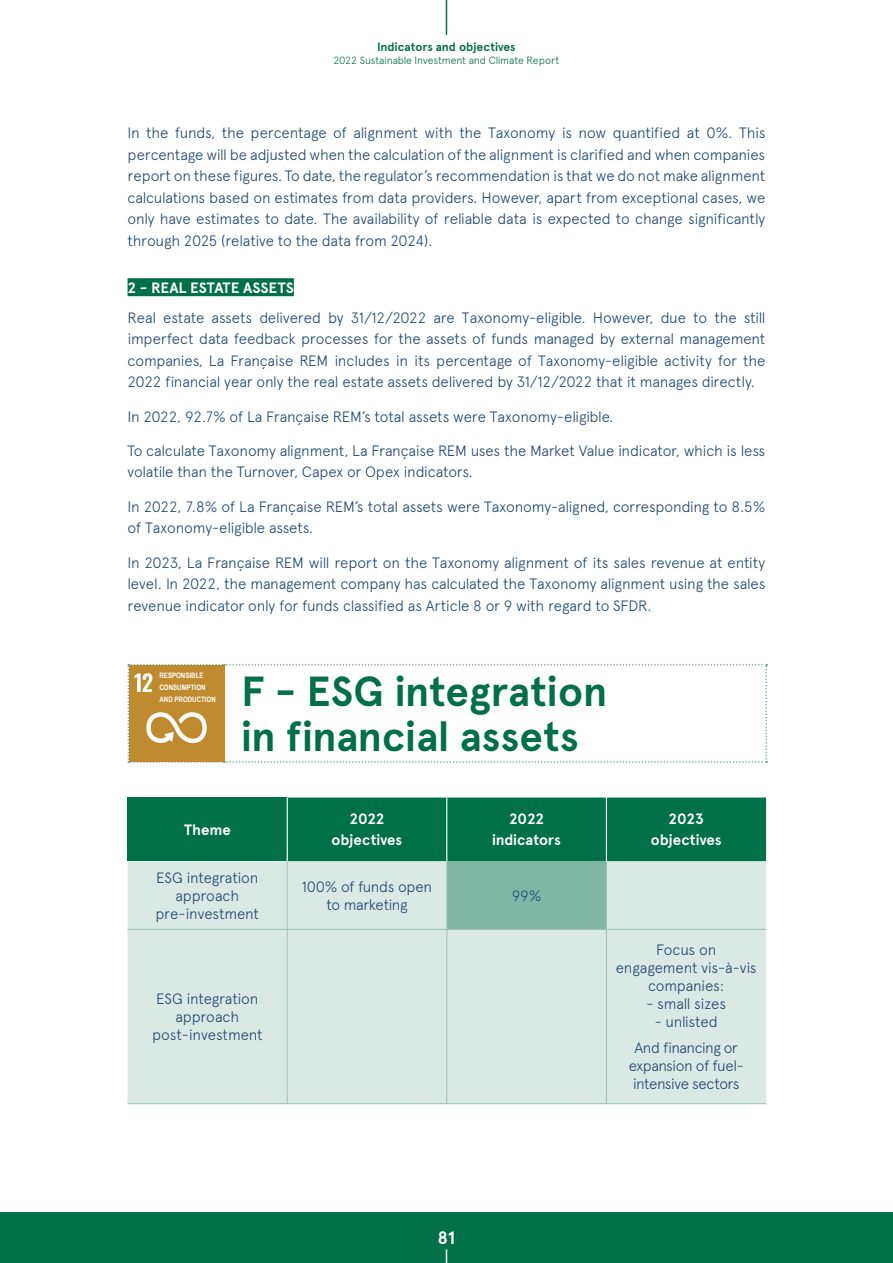
<style>
.page{position:relative;width:893px;height:1263px;background:#fff}
.page>*{position:absolute;margin:0;border:0;box-sizing:border-box;transform-origin:0 0}
.H11{font:700 42px/45px "Apercu";color:#007049}
.t1{font:700 18px "Apercu";color:#fff}
.t2{font:300 15px/21.5px "Apercu";letter-spacing:-.015em;color:#1e4874;text-align:center}
.H12{font:700 15px/21px "Apercu";color:#fff;text-align:center}
.t3{font:300 15px/18px "Apercu";letter-spacing:-.035em;color:#1e4874;text-align:center}
.t4{font:700 12px "Apercu";color:#007049}
.t5{font:300 10.5px "Apercu";letter-spacing:-.015em;color:#007049}
.t6{font:700 7.5px/12px "Arial Narrow";color:#fff}
</style>
<div class="page">
<div style="left:0;top:1212px;width:893px;height:51px;background:#007049"></div>
<svg style="left:446px;top:1249px;width:1px;height:14px"></svg>
<hr style="left:446px;top:0;width:1px;height:35px;background:#007049">
<div style="left:128px;top:278px;width:166px;height:18px;background:#007049"></div>
<svg style="left:128px;top:664px;width:639px;height:99px"></svg>
<img style="left:129px;top:666px;width:96px;height:95px">
<div style="left:128px;top:797px;width:159px;height:64px;background:#007049"></div>
<div style="left:288px;top:797px;width:478px;height:64px;background:#007049"></div>
<div style="left:128px;top:861px;width:638px;height:242px;background:#dae9e4"></div>
<div style="left:447px;top:861px;width:159px;height:68px;background:#82b6a4"></div>
<hr style="left:287px;top:861px;width:1px;height:68px;background:#9dc5b7">
<hr style="left:447px;top:861px;width:1px;height:68px;background:#9dc5b7">
<hr style="left:606px;top:861px;width:1px;height:68px;background:#9dc5b7">
<hr style="left:128px;top:929px;width:159px;height:1px;background:#9dc5b7">
<hr style="left:287px;top:929px;width:160px;height:1px;background:#9dc5b7">
<hr style="left:287px;top:929px;width:1px;height:174px;background:#9dc5b7">
<hr style="left:447px;top:929px;width:159px;height:1px;background:#9dc5b7">
<hr style="left:447px;top:929px;width:1px;height:174px;background:#9dc5b7">
<hr style="left:606px;top:929px;width:160px;height:1px;background:#9dc5b7">
<hr style="left:606px;top:929px;width:1px;height:174px;background:#9dc5b7">
<hr style="left:128px;top:1103px;width:159px;height:1px;background:#9dc5b7">
<hr style="left:287px;top:1103px;width:160px;height:1px;background:#9dc5b7">
<hr style="left:447px;top:1103px;width:159px;height:1px;background:#9dc5b7">
<hr style="left:606px;top:1103px;width:160px;height:1px;background:#9dc5b7">
<hr style="left:446px;top:797px;width:1px;height:64px;background:#fff">
<hr style="left:606px;top:797px;width:1px;height:64px;background:#fff">
<p class="t4" style="left:377px;top:40px;width:140px">Indicators and objectives</p>
<p class="t5" style="left:334px;top:54px;width:227px">2022 Sustainable Investment and Climate Report</p>
<p class="t2" style="left:128px;top:122px;width:639px;text-align:justify">In the funds, the percentage of alignment with the Taxonomy is now quantified at 0%. This percentage will be adjusted when the calculation of the alignment is clarified and when companies report on these figures. To date, the regulator’s recommendation is that we do not make alignment calculations based on estimates from data providers. However, apart from exceptional cases, we only have estimates to date. The availability of reliable data is expected to change significantly through 2025 (relative to the data from 2024).</p>
<p class="H12" style="left:128px;top:277px;width:168px">2 - REAL ESTATE ASSETS</p>
<p class="t2" style="left:128px;top:307px;width:639px;text-align:justify">Real estate assets delivered by 31/12/2022 are Taxonomy-eligible. However, due to the still imperfect data feedback processes for the assets of funds managed by external management companies, La Française REM includes in its percentage of Taxonomy-eligible activity for the 2022 financial year only the real estate assets delivered by 31/12/2022 that it manages directly.</p>
<p class="t2" style="left:128px;top:405px;width:487px">In 2022, 92.7% of La Française REM’s total assets were Taxonomy-eligible.</p>
<p class="t2" style="left:128px;top:440px;width:639px;text-align:left">To calculate Taxonomy alignment, La Française REM uses the Market Value indicator, which is less volatile than the Turnover, Capex or Opex indicators.</p>
<p class="t2" style="left:128px;top:496px;width:639px;text-align:left">In 2022, 7.8% of La Française REM’s total assets were Taxonomy-aligned, corresponding to 8.5% of Taxonomy-eligible assets.</p>
<p class="t2" style="left:128px;top:551px;width:639px;text-align:justify">In 2023, La Française REM will report on the Taxonomy alignment of its sales revenue at entity level. In 2022, the management company has calculated the Taxonomy alignment using the sales revenue indicator only for funds classified as Article 8 or 9 with regard to SFDR.</p>
<p class="t6" style="left:159px;top:669px;width:58px">RESPONSIBLE<br>CONSUMPTION<br>AND PRODUCTION</p>
<p class="H11" style="left:241px;top:669px;width:368px">F - ESG integration in financial assets</p>
<p class="H12" style="left:184px;top:819px;width:48px">Theme</p>
<p class="H12" style="left:332px;top:808px;width:72px">2022 objectives</p>
<p class="H12" style="left:492px;top:808px;width:70px">2022 indicators</p>
<p class="H12" style="left:651px;top:808px;width:72px">2023 objectives</p>
<p class="t2" style="left:156px;top:868px;width:105px;line-height:18px">ESG integration approach pre-investment</p>
<p class="t2" style="left:302px;top:877px;width:132px;line-height:18px">100% of funds open to marketing</p>
<p class="t2" style="left:512px;top:884px;width:31px">99%</p>
<p class="t2" style="left:152px;top:989px;width:112px;line-height:18px">ESG integration approach post-investment</p>
<p class="t1" style="left:438px;top:1227px;width:19px">81</p>
<p class="t2" style="left:616px;top:940px;width:142px;line-height:18px">Focus on engagement vis-à-vis companies:</p>
<p class="t2" style="left:646px;top:992px;width:81px">- small sizes</p>
<p class="t2" style="left:655px;top:1010px;width:64px">- unlisted</p>
<p class="t3" style="left:629px;top:1039px;width:117px">And financing or expansion of fuel&shy;intensive sectors</p>
</div>
